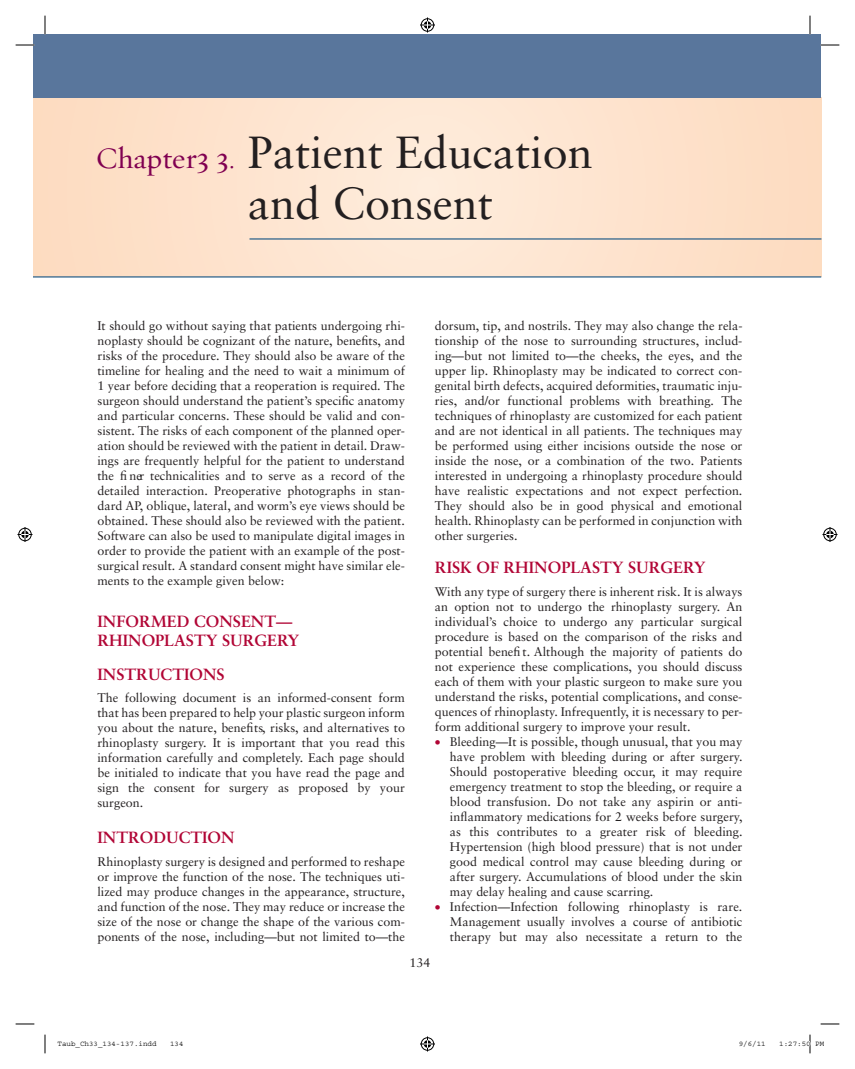
<style>
.page{position:relative;width:855px;height:1069px;background:#fff}
.page>*{position:absolute;margin:0;border:0;box-sizing:border-box;transform-origin:0 0}
.t1{font:45px/51.2px "Sabon";color:#231f20}
.t2{font:700 16.25px/18.8px "Sabon";color:#b10535}
.t3{font:12.5px/15px "Sabon";color:#231f20;text-align:justify}
.t4{font:7.5px "Courier";color:#000}
.s1{font-family:"Requiem Text HTF Roman";font-size:30px;color:#800051}
.s2{color:#b10535}
</style>
<div class="page">
<div style="left:34px;top:98px;width:787px;height:178px;background:linear-gradient(to right,#fee3cd,#fee3ce)"></div>
<hr style="left:34px;top:276px;width:787px;height:2px;background:#2c628b">
<div style="left:34px;top:34px;width:787px;height:63px;background:#59769c"></div>
<hr style="left:250px;top:238px;width:571px;height:2px;background:#2c628b">
<svg style="left:16px;top:44px;width:18px;height:2px"></svg>
<svg style="left:821px;top:44px;width:18px;height:2px"></svg>
<svg style="left:16px;top:1023px;width:18px;height:2px"></svg>
<svg style="left:821px;top:1023px;width:18px;height:2px"></svg>
<svg style="left:44px;top:16px;width:2px;height:18px"></svg>
<svg style="left:44px;top:1034px;width:2px;height:19px"></svg>
<svg style="left:809px;top:16px;width:2px;height:18px"></svg>
<svg style="left:420px;top:17px;width:15px;height:15px"></svg>
<svg style="left:420px;top:1036px;width:15px;height:15px"></svg>
<svg style="left:17px;top:527px;width:15px;height:15px"></svg>
<svg style="left:823px;top:527px;width:15px;height:15px"></svg>
<svg style="left:809px;top:1034px;width:2px;height:19px"></svg>
<h1 class="t1" style="left:248px;top:130px;width:347px;text-indent:-152px"><span class="s1">Chapter 3 3.</span> Patient Education and Consent</h1>
<p class="t3" style="left:97px;top:319px;width:309px">It should go without saying that patients undergoing rhi&shy;noplasty should be cognizant of the nature, benefits, and risks of the procedure. They should also be aware of the timeline for healing and the need to wait a minimum of 1 year before deciding that a reoperation is required. The surgeon should understand the patient’s specific anatomy and particular concerns. These should be valid and con&shy;sistent. The risks of each component of the planned oper&shy;ation should be reviewed with the patient in detail. Draw&shy;ings are frequently helpful for the patient to understand the fi ner technicalities and to serve as a record of the detailed interaction. Preoperative photographs in stan&shy;dard AP, oblique, lateral, and worm’s eye views should be obtained. These should also be reviewed with the patient.<br>Software can also be used to manipulate digital images in order to provide the patient with an example of the post&shy;surgical result. A standard consent might have similar ele&shy;ments to the example given below:</p>
<h2 class="t2" style="left:97px;top:613px;width:203px">INFORMED CONSENT—<br>RHINOPLASTY SURGERY</h2>
<h2 class="t2" style="left:97px;top:666px;width:129px">INSTRUCTIONS</h2>
<p class="t3" style="left:97px;top:691px;width:309px">The following document is an informed-consent form that has been prepared to help your plastic surgeon inform you about the nature, benefi ts, risks, and alternatives to rhinoplasty surgery. It is important that you read this information carefully and completely. Each page should be initialed to indicate that you have read the page and sign the consent for surgery as proposed by your surgeon.</p>
<h2 class="t2" style="left:97px;top:830px;width:139px">INTRODUCTION</h2>
<p class="t3" style="left:97px;top:855px;width:309px">Rhinoplasty surgery is designed and performed to reshape or improve the function of the nose. The techniques uti&shy;lized may produce changes in the appearance, structure, and function of the nose. They may reduce or increase the size of the nose or change the shape of the various com&shy;ponents of the nose, including—but not limited to—the</p>
<p class="t3" style="left:435px;top:319px;width:309px">dorsum, tip, and nostrils. They may also change the rela&shy;tionship of the nose to surrounding structures, includ&shy;ing—but not limited to—the cheeks, the eyes, and the upper lip. Rhinoplasty may be indicated to correct con&shy;genital birth defects, acquired deformities, traumatic inju&shy;ries, and/or functional problems with breathing. The techniques of rhinoplasty are customized for each patient and are not identical in all patients. The techniques may be performed using either incisions outside the nose or inside the nose, or a combination of the two. Patients interested in undergoing a rhinoplasty procedure should have realistic expectations and not expect perfection.<br>They should also be in good physical and emotional health. Rhinoplasty can be performed in conjunction with other surgeries.</p>
<h2 class="t2" style="left:435px;top:560px;width:272px">RISK OF RHINOPLASTY SURGERY</h2>
<p class="t3" style="left:435px;top:585px;width:309px">With any type of surgery there is inherent risk. It is always an option not to undergo the rhinoplasty surgery. An individual’s choice to undergo any particular surgical procedure is based on the comparison of the risks and potential benefi t. Although the majority of patients do not experience these complications, you should discuss each of them with your plastic surgeon to make sure you understand the risks, potential complications, and conse&shy;quences of rhinoplasty. Infrequently, it is necessary to per&shy;form additional surgery to improve your result.</p>
<p class="t3" style="left:450px;top:735px;width:294px;text-indent:-15px"><span class="s2">•</span> Bleeding—It is possible, though unusual, that you may have problem with bleeding during or after surgery.<br>Should postoperative bleeding occur, it may require emergency treatment to stop the bleeding, or require a blood transfusion. Do not take any aspirin or anti&shy;inflammatory medications for 2 weeks before surgery, as this contributes to a greater risk of bleeding.<br>Hypertension (high blood pressure) that is not under good medical control may cause bleeding during or after surgery. Accumulations of blood under the skin may delay healing and cause scarring.</p>
<p class="t3" style="left:450px;top:900px;width:294px;text-indent:-15px"><span class="s2">•</span> Infection—Infection following rhinoplasty is rare.<br>Management usually involves a course of antibiotic therapy but may also necessitate a return to the</p>
<p class="t3" style="left:410px;top:956px;width:22px">134</p>
<p class="t4" style="left:58px;top:1041px;width:101px">Taub_Ch33_134-137.indd</p>
<p class="t4" style="left:170px;top:1041px;width:15px">134</p>
<p class="t4" style="left:739px;top:1041px;width:28px">9/6/11</p>
<p class="t4" style="left:779px;top:1041px;width:46px">1:27:50 PM</p>
</div>
